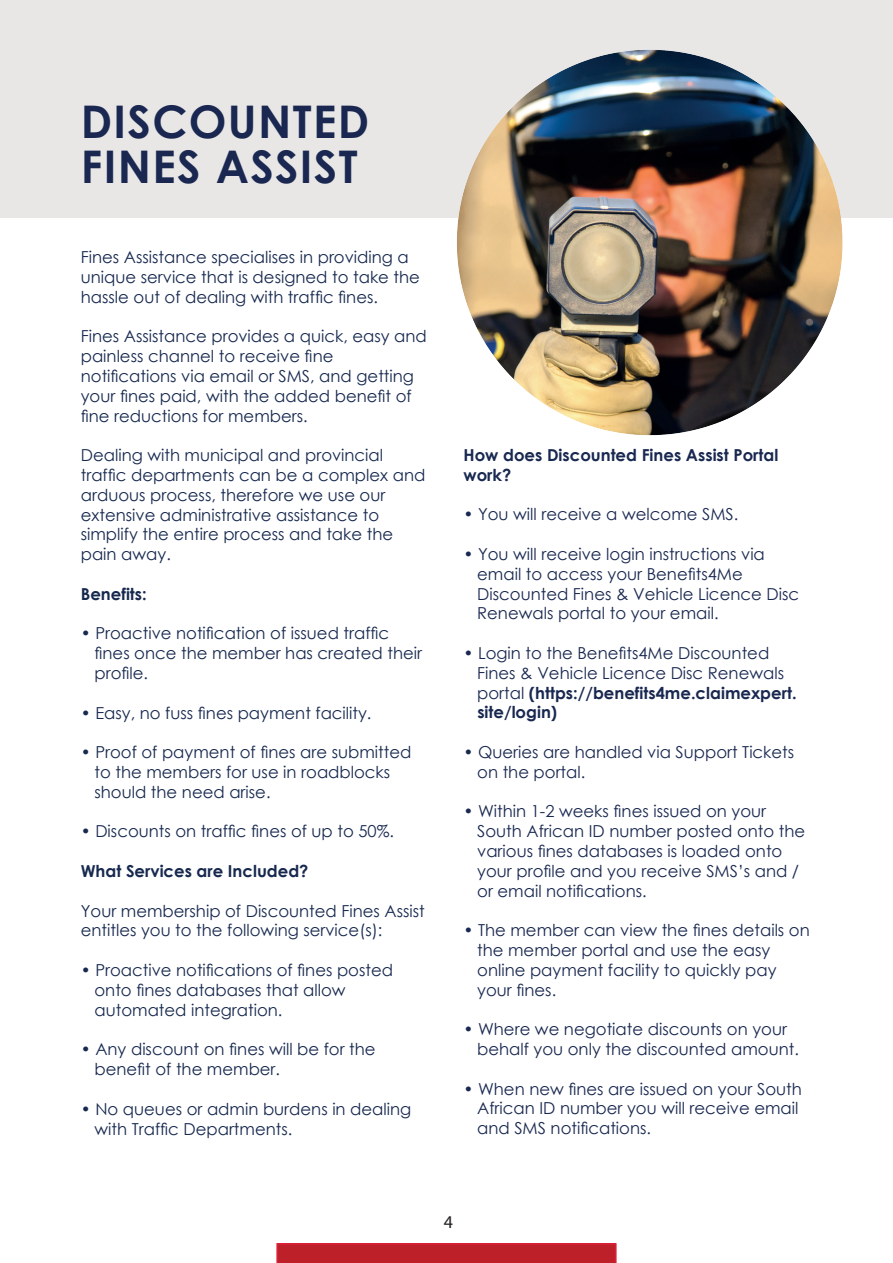
<style>
.page{position:relative;width:893px;height:1263px;background:#fff}
.page>*{position:absolute;margin:0;border:0;box-sizing:border-box;transform-origin:0 0}
.t1{font:700 45px/45px "Century Gothic";letter-spacing:.03em;color:#192751}
.t2{font:18px "Myriad Pro";color:#231f20}
.t3{font:16.5px/19.8px "Century Gothic";color:#17294f}
.t4{font:16.5px/19.8px "Century Gothic";color:#192850}
.t5{font:700 16.5px/19.8px "Century Gothic";color:#192850}
.t6{font:700 16.5px "Century Gothic";color:#17294f}
.s1{font-weight:700}
</style>
<div class="page">
<div style="left:0;top:0;width:893px;height:218px;background:#e8e7e6"></div>
<img style="left:457px;top:50px;width:386px;height:386px">
<svg style="left:276px;top:1243px;width:341px;height:20px;background:#bf2029"></svg>
<h1 class="t1" style="left:81px;top:97px;width:290px">DISCOUNTED<br>FINES ASSIST</h1>
<p class="t3" style="left:81px;top:247px;width:341px">Fines Assistance specialises in providing a unique service that is designed to take the hassle out of dealing with traffic fines.</p>
<p class="t3" style="left:81px;top:326px;width:348px">Fines Assistance provides a quick, easy and painless channel to receive fine notifications via email or SMS, and getting your fines paid, with the added benefit of fine reductions for members.</p>
<p class="t3" style="left:81px;top:445px;width:346px">Dealing with municipal and provincial traffic departments can be a complex and arduous process, therefore we use our extensive administrative assistance to simplify the entire process and take the pain away.</p>
<p class="t6" style="left:81px;top:581px;width:68px">Benefits:</p>
<p class="t3" style="left:94px;top:623px;width:329px;text-indent:-14px">• Proactive notification of issued traffic fines once the member has created their profile.</p>
<p class="t3" style="left:81px;top:702px;width:292px">• Easy, no fuss fines payment facility.</p>
<p class="t3" style="left:94px;top:742px;width:318px;text-indent:-14px">• Proof of payment of fines are submitted to the members for use in roadblocks should the need arise.</p>
<p class="t3" style="left:81px;top:821px;width:315px">• Discounts on traffic fines of up to 50%.</p>
<p class="t6" style="left:81px;top:858px;width:229px">What Services are Included?</p>
<p class="t3" style="left:81px;top:900px;width:346px">Your membership of Discounted Fines Assist entitles you to the following service(s):</p>
<p class="t3" style="left:94px;top:960px;width:300px;text-indent:-14px">• Proactive notifications of fines posted onto fines databases that allow automated integration.</p>
<p class="t3" style="left:94px;top:1039px;width:283px;text-indent:-14px">• Any discount on fines will be for the benefit of the member.</p>
<p class="t3" style="left:94px;top:1098px;width:318px;text-indent:-14px">• No queues or admin burdens in dealing with Traffic Departments.</p>
<p class="t5" style="left:463px;top:444px;width:316px">How does Discounted Fines Assist Portal work?</p>
<p class="t4" style="left:463px;top:504px;width:276px">• You will receive a welcome SMS.</p>
<p class="t4" style="left:477px;top:544px;width:323px;text-indent:-14px">• You will receive login instructions via email to access your Benefits4Me Discounted Fines &amp; Vehicle Licence Disc Renewals portal to your email.</p>
<p class="t4" style="left:477px;top:643px;width:321px;text-indent:-14px">• Login to the Benefits4Me Discounted Fines &amp; Vehicle Licence Disc Renewals portal <span class="s1">(https://benefits4me.claimexpert. site/login)</span></p>
<p class="t4" style="left:477px;top:742px;width:319px;text-indent:-14px">• Queries are handled via Support Tickets on the portal.</p>
<p class="t4" style="left:477px;top:801px;width:330px;text-indent:-14px">• Within 1-2 weeks fines issued on your South African ID number posted onto the various fines databases is loaded onto your profile and you receive SMS’s and / or email notifications.</p>
<p class="t4" style="left:477px;top:920px;width:334px;text-indent:-14px">• The member can view the fines details on the member portal and use the easy online payment facility to quickly pay your fines.</p>
<p class="t4" style="left:477px;top:1019px;width:323px;text-indent:-14px">• Where we negotiate discounts on your behalf you only the discounted amount.</p>
<p class="t4" style="left:477px;top:1078px;width:326px;text-indent:-14px">• When new fines are issued on your South<br>African ID number you will receive email and SMS notifications.</p>
<p class="t2" style="left:444px;top:1211px;width:11px">4</p>
</div>
